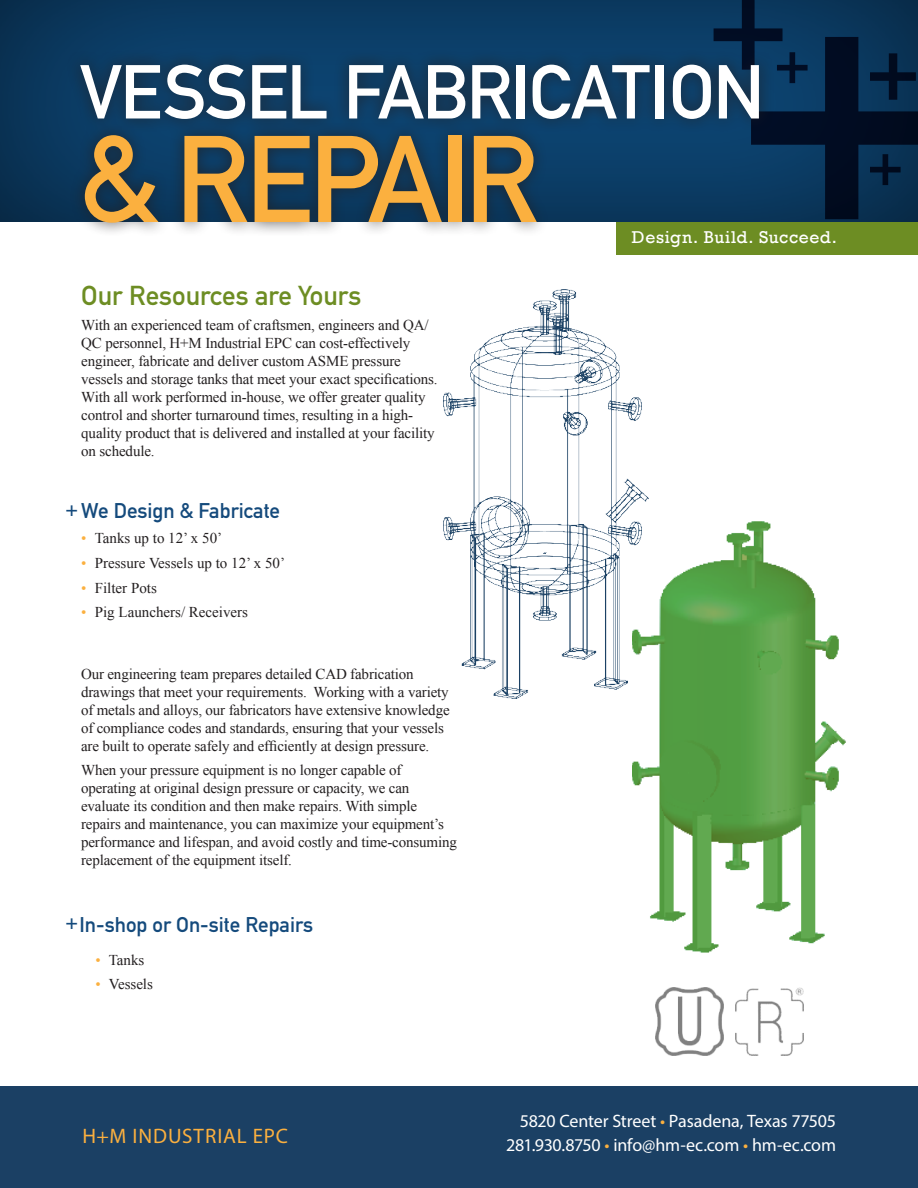
<style>
.page{position:relative;width:918px;height:1188px;background:#fff}
.page>*{position:absolute;margin:0;border:0;box-sizing:border-box;transform-origin:0 0}
.t1{font:120.9px "DIN Mittelschrift Std";letter-spacing:-.03em;color:#fbb03f}
.t2{font:75px "DIN Mittelschrift Std";letter-spacing:-.02em;color:#fff}
.t3{font:27px "DIN Mittelschrift Std";color:#6d8d23}
.t4{font:21px "DIN Mittelschrift Std";color:#144a7c}
.t5{font:21px "Myriad Pro";letter-spacing:.04em;color:#fbb03f}
.t6{font:18px/24px "Myriad Pro";letter-spacing:-.015em;color:#fff;text-align:right}
.t7{font:17.55px "Rockwell";letter-spacing:.035em;color:#fff}
.t8{font:15px/18px "Times New Roman";letter-spacing:-.01em;color:#231f20}
.s1{color:#fbb03f}
</style>
<div class="page">
<div style="left:617px;top:222px;width:301px;height:33px;background:#6d8d23"></div>
<div style="left:0;top:0;width:918px;height:222px;background:#231f20;opacity:.75"></div>
<svg style="left:714px;top:0;width:204px;height:219px;background:#062746"></svg>
<div style="left:0;top:1086px;width:918px;height:102px;background:#1b4064"></div>
<div style="left:66px;top:50px;width:708px;height:187px;background:#231f20;opacity:.75"></div>
<img style="left:655px;top:988px;width:69px;height:67px">
<img style="left:736px;top:987px;width:67px;height:68px">
<img style="left:632px;top:521px;width:214px;height:432px">
<img style="left:444px;top:290px;width:204px;height:409px">
<p class="t2" style="left:80px;top:48px;width:686px">VESSEL FABRICATION</p>
<p class="t1" style="left:80px;top:109px;width:460px">&amp; REPAIR</p>
<p class="t3" style="left:81px;top:280px;width:282px">Our Resources are Yours</p>
<p class="t8" style="left:81px;top:316px;width:358px">With an experienced team of craftsmen, engineers and QA/ QC personnel, H+M Industrial EPC can cost-effectively engineer, fabricate and deliver custom ASME pressure vessels and storage tanks that meet your exact specifications.<br>With all work performed in-house, we offer greater quality control and shorter turnaround times, resulting in a high&shy;quality product that is delivered and installed at your facility on schedule.</p>
<p class="t4" style="left:81px;top:499px;width:200px">We Design &amp; Fabricate</p>
<p class="t8" style="left:81px;top:529px;width:142px"><span class="s1">•</span> Tanks up to 12’ x 50’</p>
<p class="t8" style="left:81px;top:554px;width:205px"><span class="s1">•</span> Pressure Vessels up to 12’ x 50’</p>
<p class="t8" style="left:81px;top:578px;width:77px"><span class="s1">•</span> Filter Pots</p>
<p class="t8" style="left:81px;top:603px;width:168px"><span class="s1">•</span> Pig Launchers/ Receivers</p>
<p class="t4" style="left:65px;top:496px;width:14px">+</p>
<p class="t8" style="left:81px;top:664px;width:370px">Our engineering team prepares detailed CAD fabrication drawings that meet your requirements. Working with a variety of metals and alloys, our fabricators have extensive knowledge of compliance codes and standards, ensuring that your vessels are built to operate safely and efficiently at design pressure.</p>
<p class="t8" style="left:81px;top:761px;width:377px">When your pressure equipment is no longer capable of operating at original design pressure or capacity, we can evaluate its condition and then make repairs. With simple repairs and maintenance, you can maximize your equipment’s performance and lifespan, and avoid costly and time-consuming replacement of the equipment itself.</p>
<p class="t4" style="left:65px;top:910px;width:14px">+</p>
<p class="t4" style="left:79px;top:912px;width:235px">In-shop or On-site Repairs</p>
<p class="t8" style="left:95px;top:950px;width:51px"><span class="s1">•</span> Tanks</p>
<p class="t8" style="left:95px;top:975px;width:59px"><span class="s1">•</span> Vessels</p>
<p class="t5" style="left:83px;top:1123px;width:207px">H+M INDUSTRIAL EPC</p>
<p class="t7" style="left:632px;top:227px;width:207px">Design. Build. Succeed.</p>
<p class="t6" style="left:506px;top:1109px;width:331px">5820 Center Street <span class="s1">•</span> Pasadena, Texas 77505<br>281.930.8750 <span class="s1">•</span> info@hm-ec.com <span class="s1">•</span> hm-ec.com</p>
</div>
